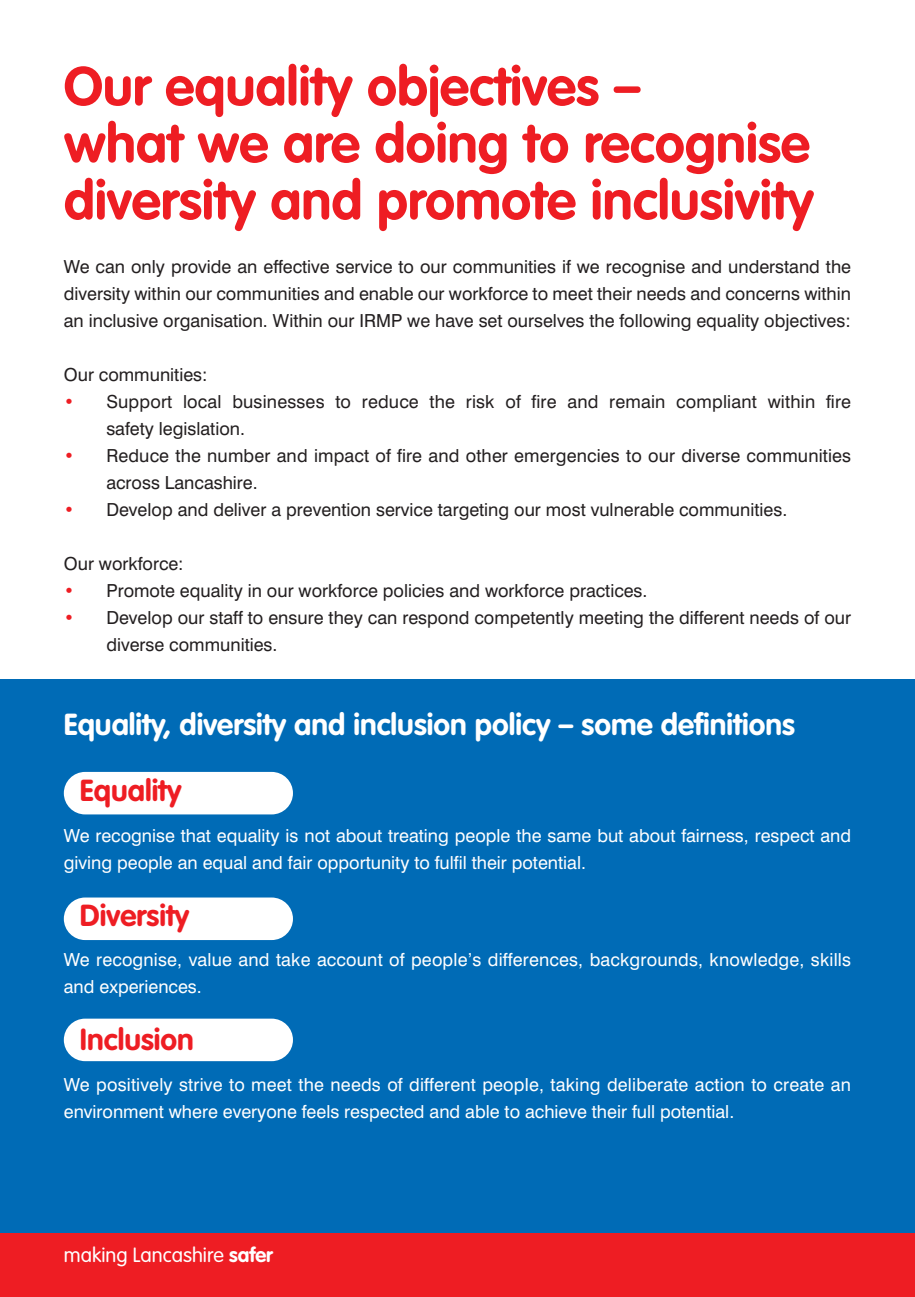
<style>
.page{position:relative;width:915px;height:1297px;background:#fff}
.page>*{position:absolute;margin:0;border:0;box-sizing:border-box;transform-origin:0 0}
.t1{font:700 54px/57px "VAG Rounded";color:#ee1d23}
.t2{font:700 30px "VAG Rounded";color:#fff}
.t3{font:700 30px "VAG Rounded";color:#ee1d23}
.t4{font:300 20.25px "VAG Rounded";color:#fff}
.t5{font:18px/27px "Swiss 721 BT";color:#231f20}
.t6{font:18px/27px "Swiss 721 BT";color:#fff}
.s1{color:#ee1d23}
.s2{font-weight:700}
</style>
<div class="page">
<div style="left:0;top:680px;width:914px;height:617px;background:#006bb6"></div>
<div style="left:64px;top:772px;width:229px;height:42px;background:#fff;border-radius:21px"></div>
<div style="left:64px;top:897px;width:229px;height:43px;background:#fff;border-radius:21px"></div>
<div style="left:64px;top:1019px;width:229px;height:42px;background:#fff;border-radius:21px"></div>
<div style="left:0;top:1233px;width:914px;height:64px;background:#ee1d23"></div>
<h1 class="t1" style="left:64px;top:57px;width:751px">Our equality objectives –<br>what we are doing to recognise diversity and promote inclusivity</h1>
<p class="t5" style="left:64px;top:253px;width:788px;text-align:justify">We can only provide an effective service to our communities if we recognise and understand the diversity within our communities and enable our workforce to meet their needs and concerns within an inclusive organisation. Within our IRMP we have set ourselves the following equality objectives:</p>
<p class="t5" style="left:64px;top:361px;width:145px">Our communities:</p>
<p class="t5" style="left:106px;top:388px;width:746px;text-indent:-43px"><span class="s1">•</span> Support local businesses to reduce the risk of fire and remain compliant within fire safety legislation.</p>
<p class="t5" style="left:106px;top:442px;width:746px;text-indent:-43px"><span class="s1">•</span> Reduce the number and impact of fire and other emergencies to our diverse communities across Lancashire.</p>
<p class="t5" style="left:64px;top:496px;width:724px"><span class="s1">•</span> Develop and deliver a prevention service targeting our most vulnerable communities.</p>
<p class="t5" style="left:64px;top:550px;width:121px">Our workforce:</p>
<p class="t5" style="left:64px;top:577px;width:585px"><span class="s1">•</span> Promote equality in our workforce policies and workforce practices.</p>
<p class="t5" style="left:106px;top:604px;width:746px;text-indent:-43px"><span class="s1">•</span> Develop our staff to ensure they can respond competently meeting the different needs of our diverse communities.</p>
<h2 class="t2" style="left:64px;top:707px;width:732px">Equality, diversity and inclusion policy – some definitions</h2>
<h2 class="t3" style="left:80px;top:773px;width:103px">Equality</h2>
<p class="t6" style="left:64px;top:822px;width:788px">We recognise that equality is not about treating people the same but about fairness, respect and giving people an equal and fair opportunity to fulfil their potential.</p>
<h2 class="t3" style="left:80px;top:898px;width:111px">Diversity</h2>
<p class="t6" style="left:64px;top:946px;width:788px">We recognise, value and take account of people’s differences, backgrounds, knowledge, skills and experiences.</p>
<h2 class="t3" style="left:80px;top:1022px;width:115px">Inclusion</h2>
<p class="t6" style="left:64px;top:1071px;width:788px">We positively strive to meet the needs of different people, taking deliberate action to create an environment where everyone feels respected and able to achieve their full potential.</p>
<p class="t4" style="left:64px;top:1243px;width:211px">making Lancashire <span class="s2">safer</span></p>
</div>
